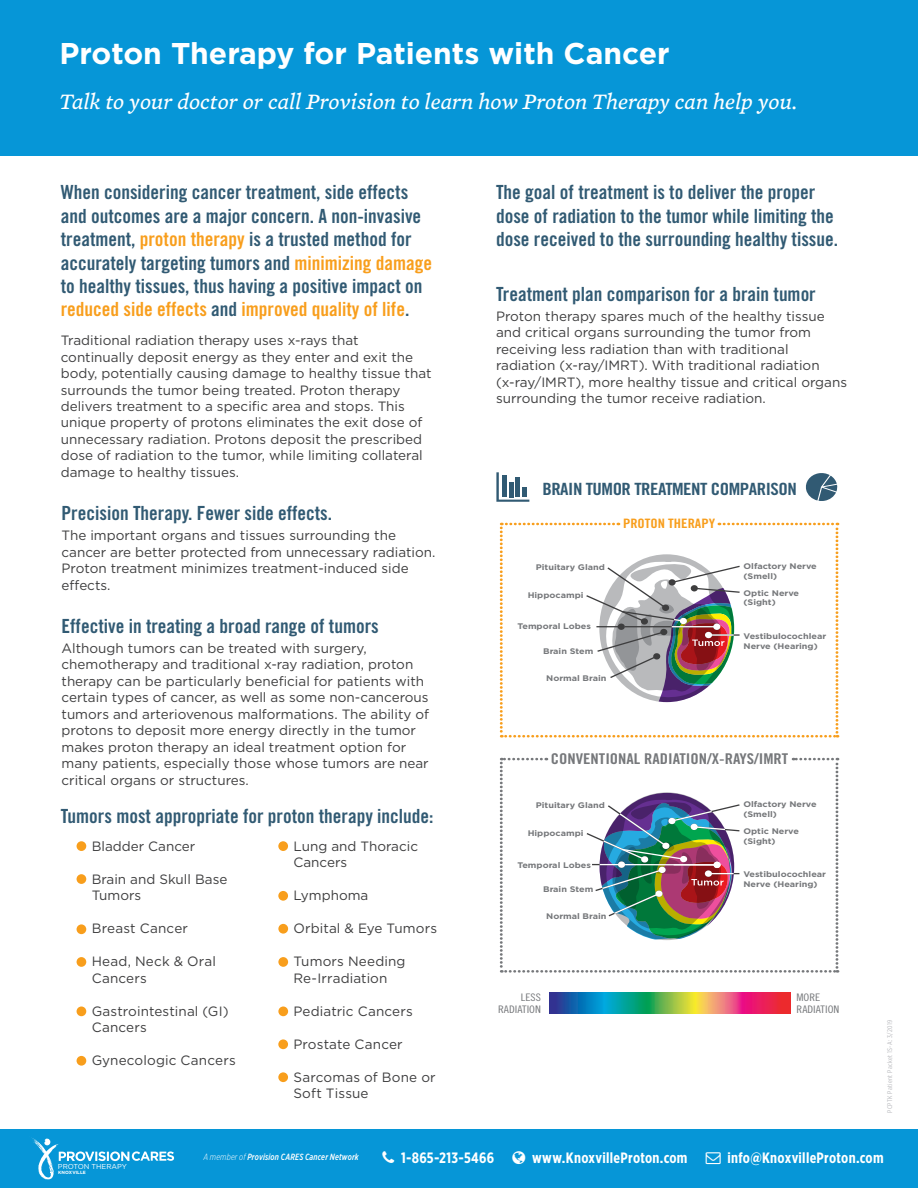
<style>
.page{position:relative;width:918px;height:1188px;background:#fff}
.page>*{position:absolute;margin:0;border:0;box-sizing:border-box;transform-origin:0 0}
.t1{font:700 30px "Gotham";color:#fff}
.t2{font:italic 22.5px "Mercury Text G4";color:#fff}
.t3{font:19.5px/23.4px "Trade Gothic LT Std Bd Cn 20";color:#315a73}
.t4{font:16.8px "Trade Gothic LT Std Bd Cn 20";letter-spacing:-.025em;color:#315a73;scale:1.12 1}
.t5{font:700 15px "Gotham X Narrow";letter-spacing:.02em;color:#fff}
.t6{font:14.85px "Trade Gothic LT Std Bd Cn 20";color:#76787b;scale:1.12 1}
.t7{font:13.5px/16.5px "Gotham";color:#3e3e3f}
.t8{font:13.05px "Trade Gothic LT Std Bd Cn 20";color:#f89e1c;scale:1.12 1}
.t9{font:10.35px/12.5px "Trade Gothic LT Std Cn 18";color:#76787b;text-align:right;scale:1.12 1}
.t10{font:italic 500 9px "Gotham X Narrow";letter-spacing:.02em;color:#fff}
.t11{font:700 8.1px/9.8px "Gotham";color:#76787b;scale:1.12 1}
.t12{font:7.2px "Gotham";letter-spacing:-.015em;color:#fff}
.t13{font:6.75px "Gotham X Narrow";letter-spacing:.05em;color:#b6b7bb}
.t14{font:700 4.5px "Gotham";letter-spacing:.01em;color:#fff}
.s1{color:#f89e1c}
.s2{font-weight:300}
</style>
<div class="page">
<div style="left:0;top:1129px;width:918px;height:59px;background:#0696d7"></div>
<svg style="left:31px;top:1137px;width:143px;height:43px"></svg>
<div style="left:0;top:0;width:918px;height:155px;background:#0696d7"></div>
<div style="left:77px;top:841px;width:9px;height:10px;background:#f89e1c;border-radius:50%"></div>
<div style="left:77px;top:874px;width:9px;height:10px;background:#f89e1c;border-radius:50%"></div>
<div style="left:77px;top:924px;width:9px;height:10px;background:#f89e1c;border-radius:50%"></div>
<div style="left:77px;top:957px;width:9px;height:10px;background:#f89e1c;border-radius:50%"></div>
<div style="left:77px;top:1007px;width:9px;height:9px;background:#f89e1c;border-radius:50%"></div>
<div style="left:77px;top:1056px;width:9px;height:10px;background:#f89e1c;border-radius:50%"></div>
<div style="left:278px;top:841px;width:10px;height:10px;background:#f89e1c;border-radius:50%"></div>
<div style="left:278px;top:891px;width:10px;height:10px;background:#f89e1c;border-radius:50%"></div>
<div style="left:278px;top:924px;width:10px;height:10px;background:#f89e1c;border-radius:50%"></div>
<div style="left:278px;top:957px;width:10px;height:10px;background:#f89e1c;border-radius:50%"></div>
<div style="left:278px;top:1007px;width:10px;height:9px;background:#f89e1c;border-radius:50%"></div>
<div style="left:278px;top:1039px;width:10px;height:10px;background:#f89e1c;border-radius:50%"></div>
<div style="left:278px;top:1072px;width:10px;height:10px;background:#f89e1c;border-radius:50%"></div>
<svg style="left:549px;top:993px;width:241px;height:20px;background:#7d7d78"></svg>
<svg style="left:805px;top:473px;width:32px;height:28px"></svg>
<svg style="left:496px;top:472px;width:33px;height:30px"></svg>
<div style="left:502px;top:476px;width:5px;height:21px;background:#315a73"></div>
<div style="left:509px;top:482px;width:5px;height:15px;background:#315a73"></div>
<hr style="left:516px;top:478px;width:4px;height:19px;background:#315a73">
<div style="left:522px;top:487px;width:5px;height:10px;background:#315a73"></div>
<svg style="left:500px;top:758px;width:338px;height:215px"></svg>
<div style="left:690px;top:824px;width:8px;height:6px;background:#fff;border-radius:50%"></div>
<svg style="left:500px;top:523px;width:338px;height:215px"></svg>
<div style="left:691px;top:585px;width:7px;height:7px;background:#3e3e3f;border-radius:50%"></div>
<h1 class="t1" style="left:59px;top:34px;width:612px">Proton Therapy for Patients with Cancer</h1>
<h2 class="t2" style="left:59px;top:88px;width:739px">Talk to your doctor or call Provision to learn how Proton Therapy can help you.</h2>
<p class="t3" style="left:61px;top:181px;width:373px">When considering cancer treatment, side effects and outcomes are a major concern. A non-invasive treatment, <span class="s1">proton therapy</span> is a trusted method for accurately targeting tumors and <span class="s1">minimizing damage </span>to healthy tissues, thus having a positive impact on <span class="s1">reduced side effects</span> and <span class="s1">improved quality of life</span>.</p>
<p class="t7" style="left:61px;top:332px;width:372px">Traditional radiation therapy uses x-rays that continually deposit energy as they enter and exit the body, potentially causing damage to healthy tissue that surrounds the tumor being treated. Proton therapy delivers treatment to a specific area and stops. This unique property of protons eliminates the exit dose of unnecessary radiation. Protons deposit the prescribed dose of radiation to the tumor, while limiting collateral damage to healthy tissues.</p>
<h3 class="t3" style="left:62px;top:502px;width:272px">Precision Therapy. Fewer side effects.</h3>
<p class="t7" style="left:62px;top:527px;width:375px">The important organs and tissues surrounding the cancer are better protected from unnecessary radiation.<br>Proton treatment minimizes treatment-induced side effects.</p>
<h3 class="t3" style="left:62px;top:614px;width:319px">Effective in treating a broad range of tumors</h3>
<p class="t7" style="left:62px;top:640px;width:369px">Although tumors can be treated with surgery, chemotherapy and traditional x-ray radiation, proton therapy can be particularly beneficial for patients with certain types of cancer, as well as some non-cancerous tumors and arteriovenous malformations. The ability of protons to deposit more energy directly in the tumor makes proton therapy an ideal treatment option for many patients, especially those whose tumors are near critical organs or structures.</p>
<h3 class="t3" style="left:61px;top:804px;width:374px">Tumors most appropriate for proton therapy include:</h3>
<p class="t7" style="left:92px;top:838px;width:105px">Bladder Cancer</p>
<p class="t7" style="left:92px;top:871px;width:137px">Brain and Skull Base<br>Tumors</p>
<p class="t7" style="left:92px;top:920px;width:98px">Breast Cancer</p>
<p class="t7" style="left:92px;top:953px;width:126px">Head, Neck &amp; Oral<br>Cancers</p>
<p class="t7" style="left:92px;top:1003px;width:138px">Gastrointestinal (GI)<br>Cancers</p>
<p class="t7" style="left:92px;top:1052px;width:146px">Gynecologic Cancers</p>
<p class="t7" style="left:293px;top:838px;width:126px">Lung and Thoracic<br>Cancers</p>
<p class="t7" style="left:293px;top:887px;width:77px">Lymphoma</p>
<p class="t7" style="left:293px;top:920px;width:145px">Orbital &amp; Eye Tumors</p>
<p class="t7" style="left:293px;top:953px;width:114px">Tumors Needing<br>Re-Irradiation</p>
<p class="t7" style="left:293px;top:1002px;width:121px">Pediatric Cancers</p>
<p class="t7" style="left:293px;top:1035px;width:111px">Prostate Cancer</p>
<p class="t7" style="left:293px;top:1068px;width:144px">Sarcomas of Bone or<br>Soft Tissue</p>
<h3 class="t3" style="left:496px;top:181px;width:344px">The goal of treatment is to deliver the proper dose of radiation to the tumor while limiting the dose received to the surrounding healthy tissue.</h3>
<h3 class="t3" style="left:496px;top:282px;width:321px">Treatment plan comparison for a brain tumor</h3>
<p class="t7" style="left:496px;top:307px;width:352px">Proton therapy spares much of the healthy tissue and critical organs surrounding the tumor from receiving less radiation than with traditional radiation (x-ray/IMRT). With traditional radiation (x-ray/IMRT), more healthy tissue and critical organs surrounding the tumor receive radiation.</p>
<p class="t4" style="left:542px;top:479px;width:229px">BRAIN TUMOR TREATMENT COMPARISON</p>
<p class="t11" style="left:536px;top:562px;width:63px">Pituitary Gland</p>
<p class="t11" style="left:528px;top:590px;width:51px">Hippocampi</p>
<p class="t11" style="left:518px;top:622px;width:67px">Temporal Lobes</p>
<p class="t11" style="left:543px;top:646px;width:46px">Brain Stem</p>
<p class="t11" style="left:546px;top:673px;width:55px">Normal Brain</p>
<p class="t8" style="left:623px;top:515px;width:84px">PROTON THERAPY</p>
<p class="t11" style="left:744px;top:561px;width:67px">Olfactory Nerve (Smell)</p>
<p class="t11" style="left:744px;top:588px;width:51px">Optic Nerve (Sight)</p>
<p class="t11" style="left:744px;top:631px;width:75px">Vestibulocochlear<br>Nerve (Hearing)</p>
<p class="t6" style="left:551px;top:750px;width:214px">CONVENTIONAL RADIATION/X-RAYS/IMRT</p>
<p class="t11" style="left:536px;top:800px;width:63px">Pituitary Gland</p>
<p class="t11" style="left:528px;top:828px;width:51px">Hippocampi</p>
<p class="t11" style="left:518px;top:860px;width:67px">Temporal Lobes</p>
<p class="t11" style="left:543px;top:884px;width:46px">Brain Stem</p>
<p class="t11" style="left:546px;top:911px;width:55px">Normal Brain</p>
<p class="t11" style="left:743px;top:800px;width:67px">Olfactory Nerve (Smell)</p>
<p class="t11" style="left:743px;top:826px;width:51px">Optic Nerve (Sight)</p>
<p class="t11" style="left:743px;top:870px;width:75px">Vestibulocochlear<br>Nerve (Hearing)</p>
<p class="t9" style="left:498px;top:991px;width:40px">LESS<br>RADIATION</p>
<p class="t9" style="left:797px;top:991px;width:40px;text-align:left">MORE<br>RADIATION</p>
<p class="t13" style="left:886px;top:1113px;width:94px;rotate:-90deg">PCPTK Patient Packet 1S-A: 3/2019</p>
<p class="t12" style="left:58px;top:1161px;width:71px">PROTON THERAPY</p>
<p class="t14" style="left:58px;top:1169px;width:29px">KNOXVILLE</p>
<p class="t10" style="left:203px;top:1152px;width:157px"><span class="s2">A member of</span> Provision CARES Cancer Network</p>
<p class="t5" style="left:401px;top:1149px;width:95px">1-865-213-5466</p>
<p class="t5" style="left:532px;top:1149px;width:157px">www.KnoxvilleProton.com</p>
<p class="t5" style="left:728px;top:1149px;width:158px">info@KnoxvilleProton.com</p>
</div>
